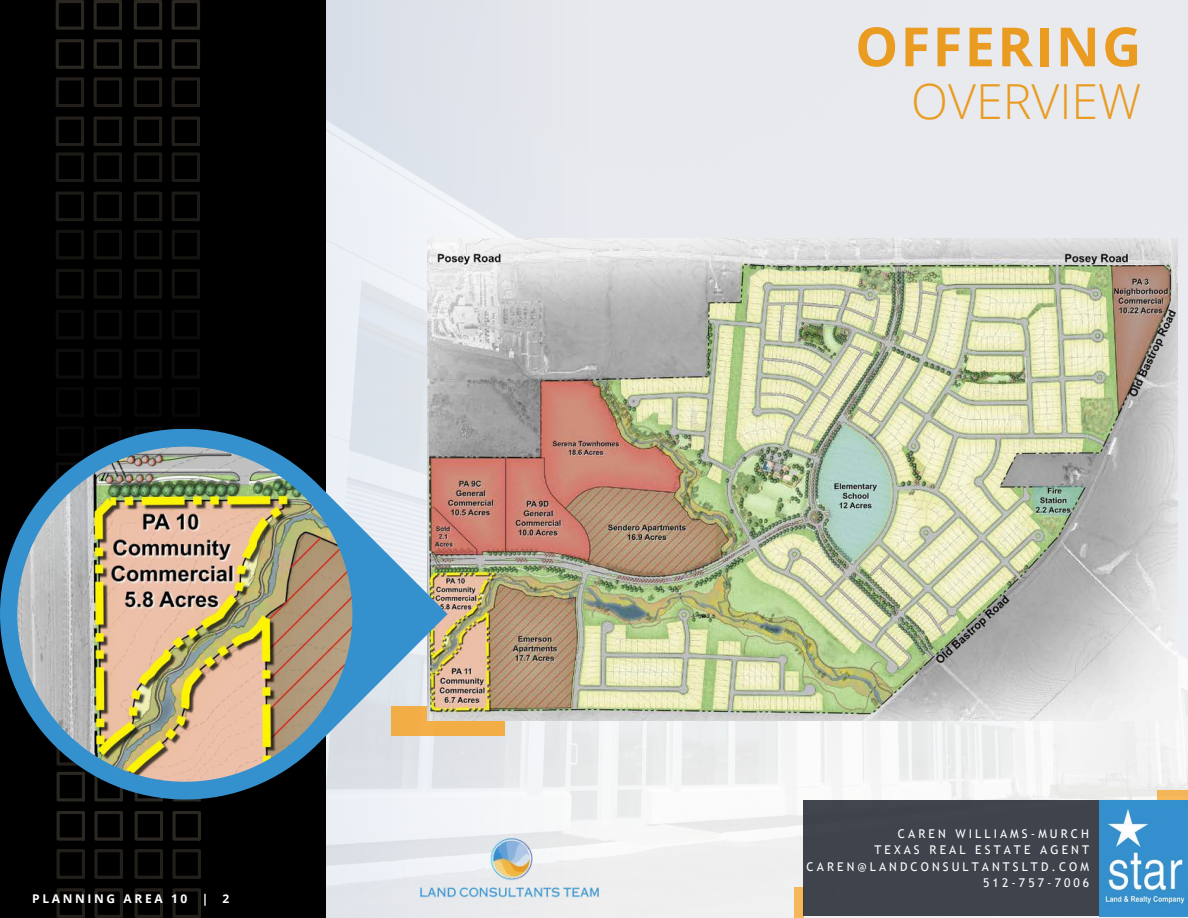
<style>
.page{position:relative;width:1188px;height:918px;background:#fff}
.page>*{position:absolute;margin:0;border:0;box-sizing:border-box;transform-origin:0 0}
.t1{font:700 54px "Open Sans";letter-spacing:.045em;color:#ea9c22}
.t2{font:300 48.45px "Open Sans";color:#ea9c22}
.t3{font:12px "Trebuchet MS";letter-spacing:.255em;color:#fff}
.t4{font:700 12px "Open Sans";letter-spacing:.22em;color:#fff}
</style>
<div class="page">
<img style="left:326px;top:0;width:862px;height:918px">
<div style="left:0;top:0;width:326px;height:918px;background:#000"></div>
<img style="left:399px;top:831px;width:221px;height:75px">
<div style="left:794px;top:887px;width:10px;height:31px;background:#f4b75a"></div>
<div style="left:804px;top:800px;width:373px;height:116px;background:#3f444c"></div>
<img style="left:1099px;top:800px;width:89px;height:116px">
<div style="left:1157px;top:790px;width:31px;height:9px;background:#f3b558"></div>
<svg style="left:134px;top:0;width:29px;height:30px"></svg>
<svg style="left:172px;top:0;width:28px;height:30px"></svg>
<svg style="left:134px;top:39px;width:29px;height:30px"></svg>
<svg style="left:172px;top:39px;width:28px;height:30px"></svg>
<svg style="left:56px;top:0;width:28px;height:30px"></svg>
<svg style="left:94px;top:0;width:28px;height:30px"></svg>
<svg style="left:56px;top:39px;width:28px;height:30px"></svg>
<svg style="left:94px;top:39px;width:28px;height:30px"></svg>
<svg style="left:134px;top:77px;width:28px;height:30px"></svg>
<svg style="left:172px;top:77px;width:28px;height:30px"></svg>
<svg style="left:134px;top:117px;width:29px;height:29px"></svg>
<svg style="left:172px;top:117px;width:28px;height:29px"></svg>
<svg style="left:56px;top:77px;width:28px;height:30px"></svg>
<svg style="left:94px;top:77px;width:28px;height:30px"></svg>
<svg style="left:56px;top:117px;width:28px;height:29px"></svg>
<svg style="left:94px;top:117px;width:28px;height:29px"></svg>
<svg style="left:134px;top:152px;width:28px;height:30px"></svg>
<svg style="left:172px;top:152px;width:28px;height:30px"></svg>
<svg style="left:134px;top:192px;width:28px;height:29px"></svg>
<svg style="left:172px;top:192px;width:28px;height:29px"></svg>
<svg style="left:56px;top:152px;width:28px;height:30px"></svg>
<svg style="left:94px;top:152px;width:28px;height:30px"></svg>
<svg style="left:56px;top:192px;width:28px;height:29px"></svg>
<svg style="left:94px;top:192px;width:28px;height:29px"></svg>
<svg style="left:134px;top:230px;width:28px;height:30px"></svg>
<svg style="left:172px;top:230px;width:28px;height:30px"></svg>
<svg style="left:134px;top:269px;width:28px;height:29px"></svg>
<svg style="left:172px;top:269px;width:28px;height:29px"></svg>
<svg style="left:56px;top:230px;width:28px;height:30px"></svg>
<svg style="left:94px;top:230px;width:28px;height:30px"></svg>
<svg style="left:56px;top:269px;width:28px;height:29px"></svg>
<svg style="left:94px;top:269px;width:28px;height:29px"></svg>
<svg style="left:134px;top:310px;width:28px;height:29px"></svg>
<svg style="left:172px;top:310px;width:28px;height:29px"></svg>
<svg style="left:134px;top:349px;width:28px;height:29px"></svg>
<svg style="left:172px;top:349px;width:28px;height:29px"></svg>
<svg style="left:56px;top:310px;width:28px;height:29px"></svg>
<svg style="left:94px;top:310px;width:28px;height:29px"></svg>
<svg style="left:56px;top:349px;width:28px;height:29px"></svg>
<svg style="left:94px;top:349px;width:28px;height:29px"></svg>
<svg style="left:135px;top:799px;width:28px;height:3px"></svg>
<svg style="left:172px;top:799px;width:29px;height:3px"></svg>
<svg style="left:135px;top:811px;width:28px;height:29px"></svg>
<svg style="left:172px;top:811px;width:29px;height:29px"></svg>
<svg style="left:57px;top:799px;width:28px;height:3px"></svg>
<svg style="left:94px;top:799px;width:29px;height:3px"></svg>
<svg style="left:57px;top:811px;width:28px;height:29px"></svg>
<svg style="left:94px;top:811px;width:29px;height:29px"></svg>
<svg style="left:135px;top:849px;width:28px;height:30px"></svg>
<svg style="left:172px;top:849px;width:29px;height:30px"></svg>
<svg style="left:135px;top:888px;width:28px;height:30px"></svg>
<svg style="left:172px;top:888px;width:29px;height:30px"></svg>
<svg style="left:57px;top:849px;width:28px;height:30px"></svg>
<svg style="left:94px;top:849px;width:29px;height:30px"></svg>
<svg style="left:57px;top:888px;width:28px;height:30px"></svg>
<svg style="left:94px;top:888px;width:29px;height:30px"></svg>
<svg style="left:447px;top:720px;width:57px;height:15px"></svg>
<img style="left:427px;top:239px;width:751px;height:481px">
<svg style="left:0;top:429px;width:447px;height:370px"></svg>
<img style="left:17px;top:447px;width:335px;height:335px;border-radius:50%">
<p class="t4" style="left:32px;top:890px;width:199px">PLANNING AREA 10 | 2</p>
<p class="t1" style="left:855px;top:9px;width:288px">OFFERING</p>
<p class="t2" style="left:911px;top:68px;width:232px">OVERVIEW</p>
<p class="t3" style="left:898px;top:826px;width:193px">CAREN WILLIAMS-MURCH</p>
<p class="t3" style="left:874px;top:843px;width:216px">TEXAS REAL ESTATE AGENT</p>
<p class="t3" style="left:807px;top:859px;width:284px">CAREN@LANDCONSULTANTSLTD.COM</p>
<p class="t3" style="left:983px;top:876px;width:108px">512-757-7006</p>
</div>
